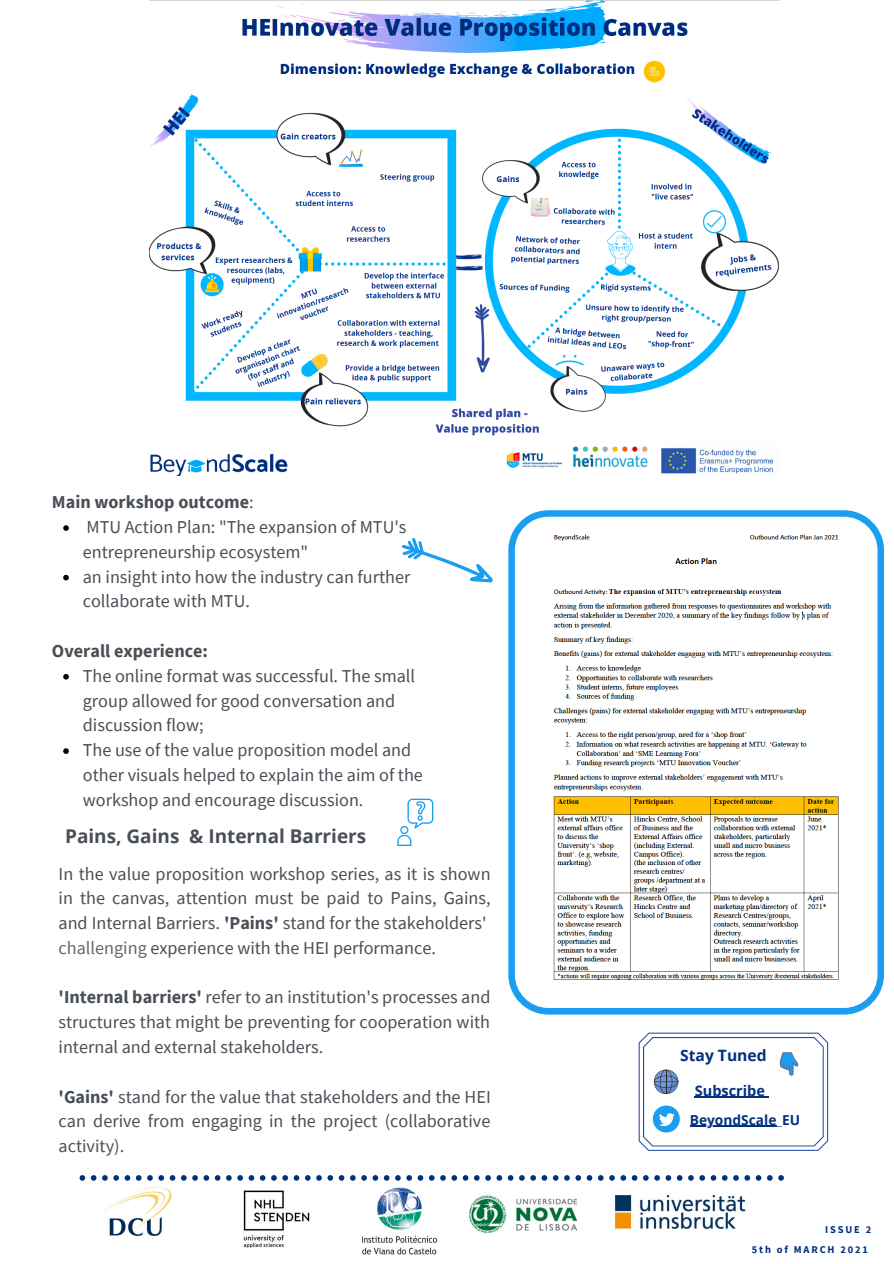
<style>
.page{position:relative;width:894px;height:1264px;background:#fff}
.page>*{position:absolute;margin:0;border:0;box-sizing:border-box;transform-origin:0 0}
.t1{font:700 18.9px "Open Sans";color:#494f56}
.t2{font:18.15px/24.8px "Source Sans Pro";color:#494f56}
.t3{font:700 18.15px "Source Sans Pro";color:#494f56}
.t4{font:700 15.6px "Open Sans";color:#003080}
.t5{font:700 14.55px "Open Sans";color:#003080}
.t6{font:700 13.8px "Open Sans";color:#003080}
.t7{font:700 10.35px "Source Sans Pro";letter-spacing:.18em;color:#003080}
.t8{font:4.05px "Source Sans Pro";color:#003080}
.s1{font-weight:400}
.s2{font-weight:700}
.s3{color:#666}
.s4{font-weight:300}
</style>
<div class="page">
<img style="left:614px;top:1195px;width:132px;height:34px">
<img style="left:469px;top:1195px;width:107px;height:38px">
<img style="left:362px;top:1187px;width:75px;height:68px">
<svg style="left:79px;top:1175px;width:704px;height:5px"></svg>
<img style="left:243px;top:1190px;width:67px;height:58px">
<img style="left:102px;top:1187px;width:70px;height:49px">
<svg style="left:397px;top:798px;width:36px;height:48px"></svg>
<svg style="left:508px;top:510px;width:375px;height:504px"></svg>
<svg style="left:63px;top:525px;width:6px;height:6px"></svg>
<svg style="left:63px;top:575px;width:6px;height:5px"></svg>
<svg style="left:63px;top:674px;width:6px;height:5px"></svg>
<svg style="left:63px;top:748px;width:6px;height:6px"></svg>
<svg style="left:402px;top:538px;width:91px;height:45px"></svg>
<img style="left:150px;top:1px;width:629px;height:474px">
<svg style="left:638px;top:1032px;width:189px;height:118px"></svg>
<hr style="left:689px;top:1125px;width:87px;height:1px;background:#003080">
<p class="t3" style="left:52px;top:490px;width:203px">Main workshop outcome<span class="s1">:</span></p>
<p class="t2" style="left:83px;top:514px;width:325px">MTU Action Plan: "The expansion of MTU's entrepreneurship ecosystem"</p>
<p class="t2" style="left:83px;top:564px;width:329px">an insight into how the industry can further collaborate with MTU.</p>
<p class="t3" style="left:52px;top:639px;width:158px">Overall experience:</p>
<p class="t2" style="left:83px;top:663px;width:334px">The online format was successful. The small group allowed for good conversation and discussion flow;</p>
<p class="t2" style="left:83px;top:737px;width:341px">The use of the value proposition model and other visuals helped to explain the aim of the workshop and encourage discussion.</p>
<p class="t1" style="left:65px;top:822px;width:302px">Pains, Gains &amp; Internal Barriers</p>
<p class="t2" style="left:59px;top:860px;width:433px">In the value proposition workshop series, as it is shown in the canvas, attention must be paid to Pains, Gains, and Internal Barriers. <span class="s2">'Pains'</span> stand for the stakeholders' <span class="s3">challenging</span> experience with the HEI performance.</p>
<p class="t2" style="left:59px;top:984px;width:433px;text-align:justify"><span class="s2">'Internal barriers'</span> refer to an institution's processes and structures that might be preventing for cooperation with internal and external stakeholders.</p>
<p class="t2" style="left:59px;top:1083px;width:433px;text-align:justify"><span class="s2">'Gains'</span> stand for the value that stakeholders and the HEI can derive from engaging in the project (collaborative activity).</p>
<p class="t8" style="left:748px;top:122px;width:3px">.</p>
<p class="t4" style="left:680px;top:1044px;width:88px">Stay Tuned</p>
<p class="t5" style="left:694px;top:1080px;width:72px">Subscribe</p>
<p class="t6" style="left:689px;top:1109px;width:112px">BeyondScale<span class="s4">_</span>EU</p>
<p class="t7" style="left:824px;top:1223px;width:48px">ISSUE 2</p>
<p class="t7" style="left:751px;top:1242px;width:118px">5th of MARCH 2021</p>
</div>
